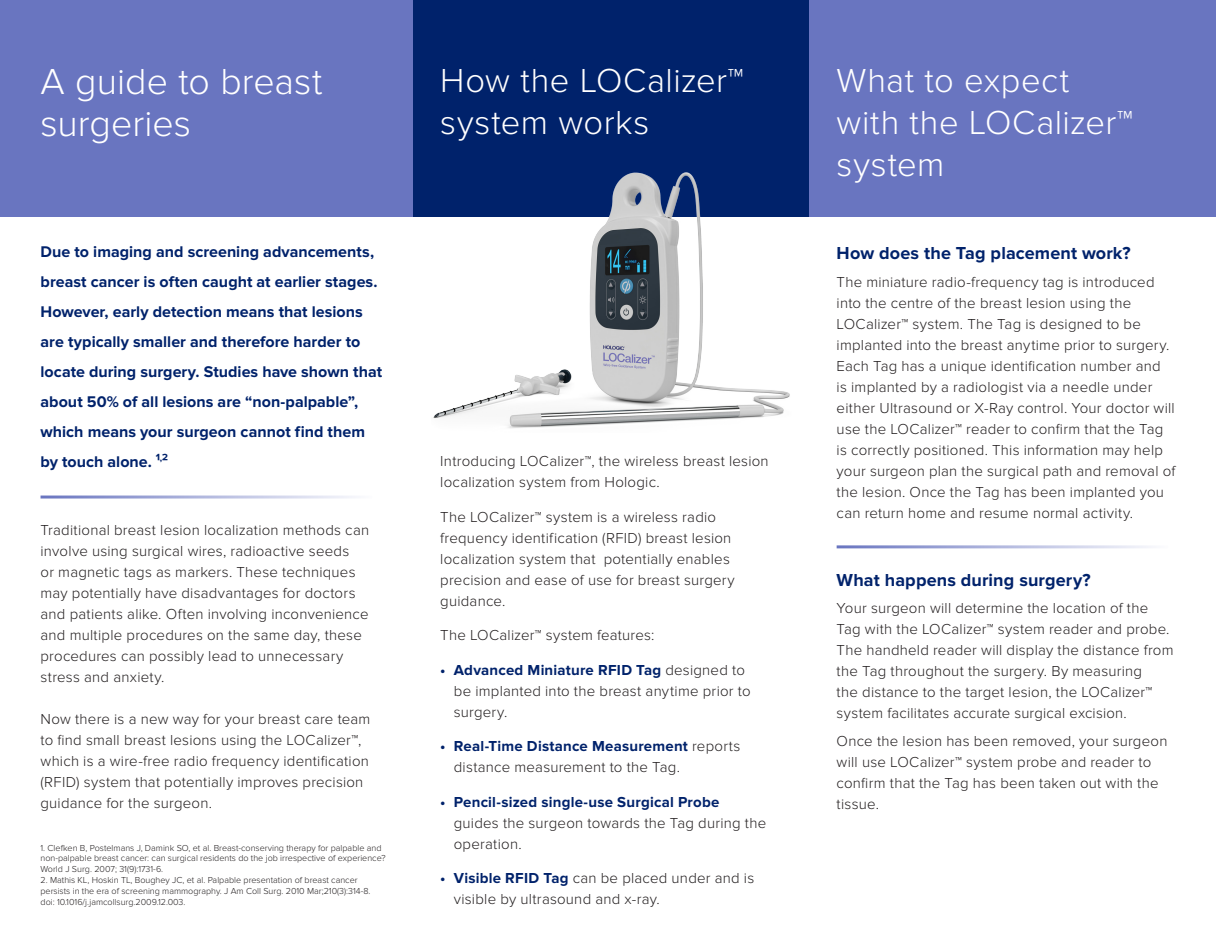
<style>
.page{position:relative;width:1216px;height:945px;background:#fff}
.page>*{position:absolute;margin:0;border:0;box-sizing:border-box;transform-origin:0 0}
.t1{font:300 37.5px/42px "Proxima Nova";color:#fff}
.t2{font:300 34.5px/42px "Proxima Nova";letter-spacing:.015em;color:#fff}
.t3{font:700 18px "Proxima Nova";letter-spacing:.005em;color:#00226b}
.t4{font:700 16.05px/30px "Proxima Nova";color:#00226b}
.Body{font:300 15px/21px "Proxima Nova";letter-spacing:.015em;color:#231f20}
.t5{font:300 9px "Proxima Nova";color:#231f20}
.s1{font-weight:700;color:#00226b}
</style>
<div class="page">
<div style="left:0;top:0;width:413px;height:217px;background:#6975c0"></div>
<div style="left:413px;top:0;width:396px;height:217px;background:#00226b"></div>
<div style="left:809px;top:0;width:406px;height:217px;background:#6975c0"></div>
<hr style="left:40px;top:496px;width:332px;height:3px;background:#6975c0">
<hr style="left:836px;top:545px;width:332px;height:3px;background:#6975c0">
<img style="left:433px;top:172px;width:357px;height:256px">
<p class="t1" style="left:40px;top:61px;width:283px">A guide to breast surgeries</p>
<p class="t4" style="left:40px;top:237px;width:343px">Due to imaging and screening advancements, breast cancer is often caught at earlier stages.<br>However, early detection means that lesions are typically smaller and therefore harder to locate during surgery. Studies have shown that about 50% of all lesions are “non-palpable”, which means your surgeon cannot find them by touch alone. ¹<sup>,</sup>²</p>
<p class="Body" style="left:40px;top:520px;width:330px">Traditional breast lesion localization methods can involve using surgical wires, radioactive seeds<br>or magnetic tags as markers. These techniques may potentially have disadvantages for doctors and patients alike. Often involving inconvenience and multiple procedures on the same day, these procedures can possibly lead to unnecessary stress and anxiety.</p>
<p class="Body" style="left:40px;top:709px;width:331px">Now there is a new way for your breast care team to find small breast lesions using the LOCalizer™, which is a wire-free radio frequency identification (RFID) system that potentially improves precision guidance for the surgeon.</p>
<p class="t5" style="left:40px;top:842px;width:342px">1. Clefken B, Postelmans J, Damink SO, et al. Breast-conserving therapy for palpable and</p>
<p class="t5" style="left:40px;top:853px;width:346px">non-palpable breast cancer: can surgical residents do the job irrespective of experience?</p>
<p class="t5" style="left:40px;top:864px;width:124px">World J Surg. 2007; 31(9):1731-6.</p>
<p class="t5" style="left:40px;top:875px;width:318px">2. Mathis KL, Hoskin TL, Boughey JC, et al. Palpable presentation of breast cancer</p>
<p class="t5" style="left:40px;top:886px;width:331px">persists in the era of screening mammography. J Am Coll Surg. 2010 Mar;210(3):314-8.</p>
<p class="t5" style="left:40px;top:896px;width:146px">doi: 10.1016/j.jamcollsurg.2009.12.003.</p>
<p class="t2" style="left:440px;top:60px;width:305px">How the LOCalizer™ system works</p>
<p class="Body" style="left:440px;top:451px;width:330px">Introducing LOCalizer™, the wireless breast lesion localization system from Hologic.</p>
<p class="Body" style="left:440px;top:507px;width:296px">The LOCalizer™ system is a wireless radio frequency identification (RFID) breast lesion localization system that potentially enables precision and ease of use for breast surgery guidance.</p>
<p class="Body" style="left:440px;top:625px;width:215px">The LOCalizer™ system features:</p>
<p class="Body" style="left:453px;top:660px;width:298px;text-indent:-14px"><span class="s1">• Advanced Miniature RFID Tag</span> designed to be implanted into the breast anytime prior to surgery.</p>
<p class="Body" style="left:453px;top:736px;width:288px;text-indent:-14px"><span class="s1">• Real-Time Distance Measurement</span> reports distance measurement to the Tag.</p>
<p class="Body" style="left:453px;top:792px;width:314px;text-indent:-14px"><span class="s1">• Pencil-sized single-use Surgical Probe </span>guides the surgeon towards the Tag during the operation.</p>
<p class="Body" style="left:453px;top:868px;width:302px;text-indent:-14px"><span class="s1">• Visible RFID Tag</span> can be placed under and is visible by ultrasound and x-ray.</p>
<p class="t2" style="left:836px;top:60px;width:297px">What to expect with the LOCalizer™ system</p>
<h3 class="t3" style="left:836px;top:243px;width:295px">How does the Tag placement work?</h3>
<h3 class="Body" style="left:836px;top:272px;width:340px">The miniature radio-frequency tag is introduced into the centre of the breast lesion using the LOCalizer™ system. The Tag is designed to be implanted into the breast anytime prior to surgery.<br>Each Tag has a unique identification number and<br>is implanted by a radiologist via a needle under either Ultrasound or X-Ray control. Your doctor will use the LOCalizer™ reader to confirm that the Tag is correctly positioned. This information may help your surgeon plan the surgical path and removal of the lesion. Once the Tag has been implanted you can return home and resume normal activity.</h3>
<h3 class="t3" style="left:836px;top:569px;width:255px">What happens during surgery?</h3>
<h3 class="Body" style="left:836px;top:598px;width:338px">Your surgeon will determine the location of the Tag with the LOCalizer™ system reader and probe.<br>The handheld reader will display the distance from the Tag throughout the surgery. By measuring<br>the distance to the target lesion, the LOCalizer™ system facilitates accurate surgical excision.</h3>
<p class="Body" style="left:836px;top:731px;width:332px">Once the lesion has been removed, your surgeon will use LOCalizer™ system probe and reader to confirm that the Tag has been taken out with the tissue.</p>
</div>
